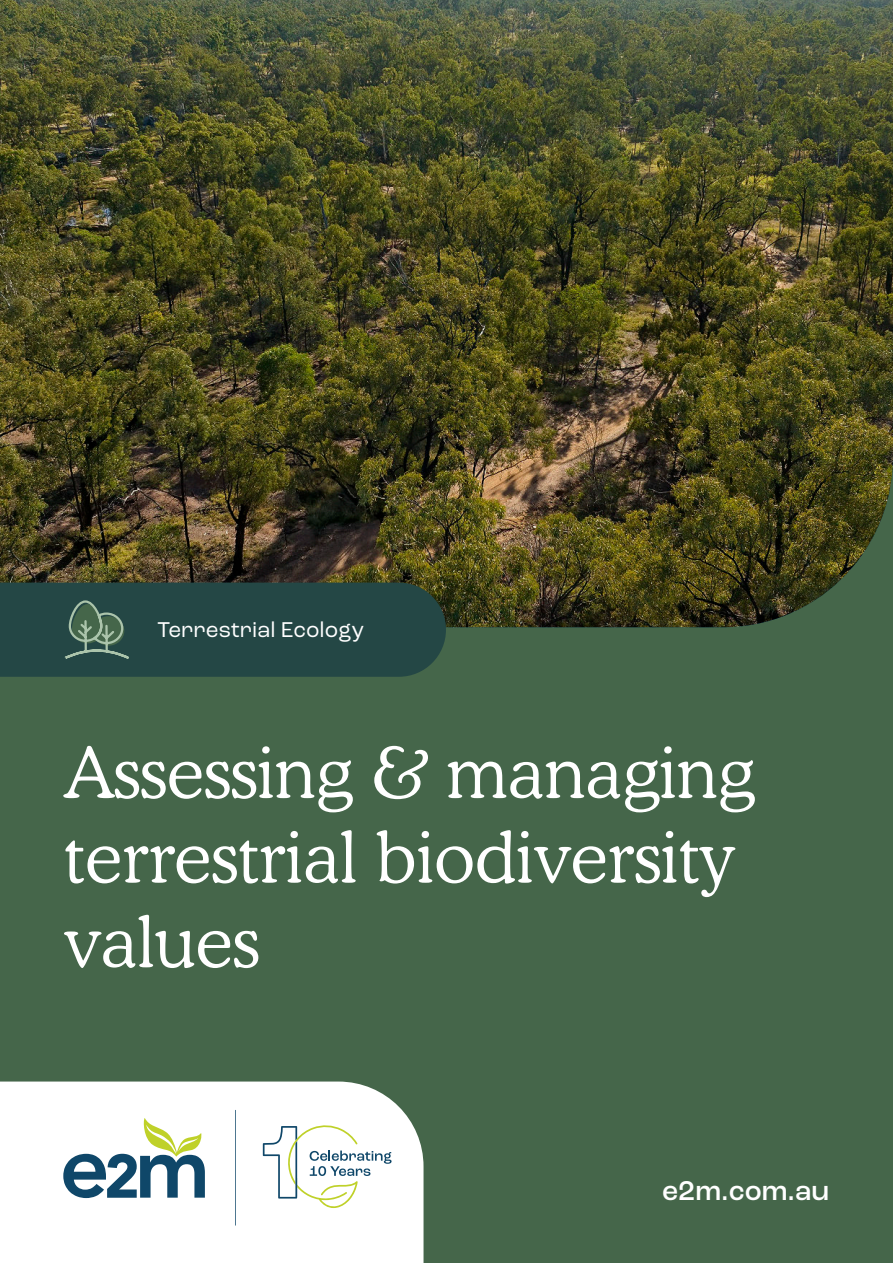
<style>
.page{position:relative;width:893px;height:1263px;background:#45664a}
.page>*{position:absolute;margin:0;border:0;box-sizing:border-box;transform-origin:0 0}
.t1{font:300 70.5px/84.6px "Cooper BT";color:#fff}
.t2{font:500 28.5px "Roc Grotesk";color:#fff}
.t3{font:22.5px "Roc Grotesk";color:#fff}
</style>
<div class="page">
<img style="left:0;top:0;width:893px;height:627px">
<svg style="left:0;top:583px;width:446px;height:94px;background:#284a46"></svg>
<div style="left:0;top:1081px;width:423px;height:182px;background:#fff"></div>
<svg style="left:63px;top:1118px;width:142px;height:80px;background:#b1c3c4"></svg>
<svg style="left:235px;top:1110px;width:1px;height:115px"></svg>
<svg style="left:263px;top:1124px;width:129px;height:84px;background:#e9eeea"></svg>
<p class="t3" style="left:157px;top:621px;width:208px">Terrestrial Ecology</p>
<p class="t1" style="left:64px;top:737px;width:692px">Assessing &amp; managing terrestrial biodiversity values</p>
<p class="t2" style="left:662px;top:1179px;width:168px">e2m.com.au</p>
</div>
